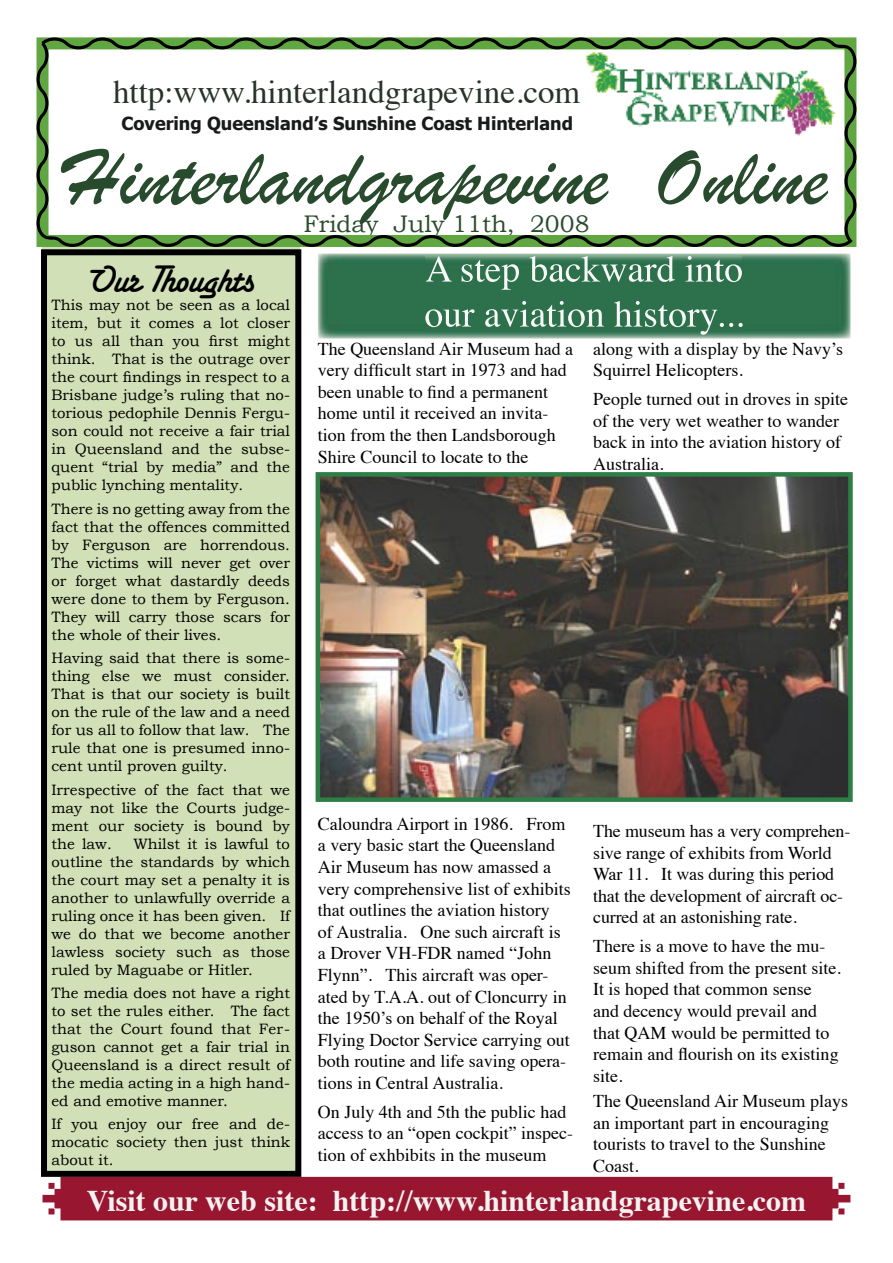
<style>
.page{position:relative;width:893px;height:1263px;background:#fff}
.page>*{position:absolute;margin:0;border:0;box-sizing:border-box;transform-origin:0 0}
.t1{font:84px "Brush Script";color:#284b2d}
.t2{font:40.5px "Santa Fe Let Plain";color:#000}
.t3{font:33px "Times";color:#27332a}
.t4{font:700 30px "Times";color:#f3f2f2}
.t5{font:24px "Bookman Old Style";color:#2a4c2d}
.t6{font:18px/21.6px "Times";color:#000}
.t7{font:700 18px "Tahoma";color:#191b1a}
.t8{font:15px/18px "Bookman Old Style";color:#000;text-align:justify}
</style>
<div class="page">
<svg style="left:37px;top:37px;width:819px;height:210px"></svg>
<img style="left:585px;top:51px;width:255px;height:85px">
<div style="left:43px;top:1177px;width:807px;height:43px;background:#98162f"></div>
<img style="left:316px;top:472px;width:537px;height:330px">
<img style="left:318px;top:253px;width:532px;height:86px">
<img style="left:426px;top:256px;width:316px;height:34px">
<img style="left:425px;top:301px;width:318px;height:34px">
<svg style="left:41px;top:249px;width:260px;height:928px;background:#becca6"></svg>
<h3 class="t3" style="left:113px;top:61px;width:469px">http:www.hinterlandgrapevine.com</h3>
<h1 class="t1" style="left:66px;top:126px;width:763px">Hinterlandgrapevine Online</h1>
<p class="t7" style="left:121px;top:111px;width:453px">Covering Queensland’s Sunshine Coast Hinterland</p>
<h3 class="t5" style="left:303px;top:210px;width:288px">Friday July 11th, 2008</h3>
<h2 class="t2" style="left:86px;top:265px;width:171px">Our Thoughts</h2>
<p class="t8" style="left:52px;top:296px;width:240px">This may not be seen as a local item, but it comes a lot closer to us all than you first might think. That is the outrage over the court findings in respect to a Brisbane judge’s ruling that no&shy;torious pedophile Dennis Fergu&shy;son could not receive a fair trial in Queensland and the subse&shy;quent “trial by media” and the public lynching mentality.</p>
<p class="t8" style="left:52px;top:500px;width:240px">There is no getting away from the fact that the offences committed by Ferguson are horrendous.<br>The victims will never get over or forget what dastardly deeds were done to them by Ferguson.<br>They will carry those scars for the whole of their lives.</p>
<p class="t8" style="left:52px;top:649px;width:240px">Having said that there is some&shy;thing else we must consider.<br>That is that our society is built on the rule of the law and a need for us all to follow that law. The rule that one is presumed inno&shy;cent until proven guilty.</p>
<p class="t8" style="left:52px;top:780px;width:240px">Irrespective of the fact that we may not like the Courts judge&shy;ment our society is bound by the law.</p>
<p class="t8" style="left:52px;top:834px;width:240px;text-indent:82px">Whilst it is lawful to outline the standards by which the court may set a penalty it is another to unlawfully override a ruling once it has been given. If we do that we become another lawless society such as those ruled by Maguabe or Hitler.</p>
<p class="t8" style="left:52px;top:984px;width:240px">The media does not have a right to set the rules either. The fact that the Court found that Fer&shy;guson cannot get a fair trial in Queensland is a direct result of the media acting in a high hand&shy;ed and emotive manner.</p>
<p class="t8" style="left:52px;top:1115px;width:240px">If you enjoy our free and de&shy;mocatic society then just think about it.</p>
<p class="t6" style="left:318px;top:336px;width:257px">The Queensland Air Museum had a very difficult start in 1973 and had been unable to find a permanent home until it received an invita&shy;tion from the then Landsborough<br>Shire Council to locate to the</p>
<p class="t6" style="left:593px;top:336px;width:251px">along with a display by the Navy’s<br>Squirrel Helicopters.</p>
<p class="t6" style="left:593px;top:387px;width:256px">People turned out in droves in spite of the very wet weather to wander back in into the aviation history of<br>Australia.</p>
<p class="t6" style="left:318px;top:811px;width:254px">Caloundra Airport in 1986. From a very basic start the Queensland<br>Air Museum has now amassed a very comprehensive list of exhibits that outlines the aviation history<br>of Australia. One such aircraft is a Drover VH-FDR named “John<br>Flynn”. This aircraft was oper&shy;ated by T.A.A. out of Cloncurry in the 1950’s on behalf of the Royal<br>Flying Doctor Service carrying out both routine and life saving opera&shy;tions in Central Australia.</p>
<p class="t6" style="left:318px;top:1099px;width:257px">On July 4th and 5th the public had access to an “open cockpit” inspec&shy;tion of exhbibits in the museum</p>
<p class="t6" style="left:593px;top:819px;width:259px">The museum has a very comprehen&shy;sive range of exhibits from World<br>War 11. It was during this period that the development of aircraft oc&shy;curred at an astonishing rate.</p>
<p class="t6" style="left:593px;top:934px;width:249px">There is a move to have the mu&shy;seum shifted from the present site.<br>It is hoped that common sense and decency would prevail and that QAM would be permitted to remain and flourish on its existing site.</p>
<p class="t6" style="left:593px;top:1089px;width:256px">The Queensland Air Museum plays an important part in encouraging tourists to travel to the Sunshine<br>Coast.</p>
<h3 class="t4" style="left:87px;top:1172px;width:721px">Visit our web site: http://www.hinterlandgrapevine.com</h3>
</div>
